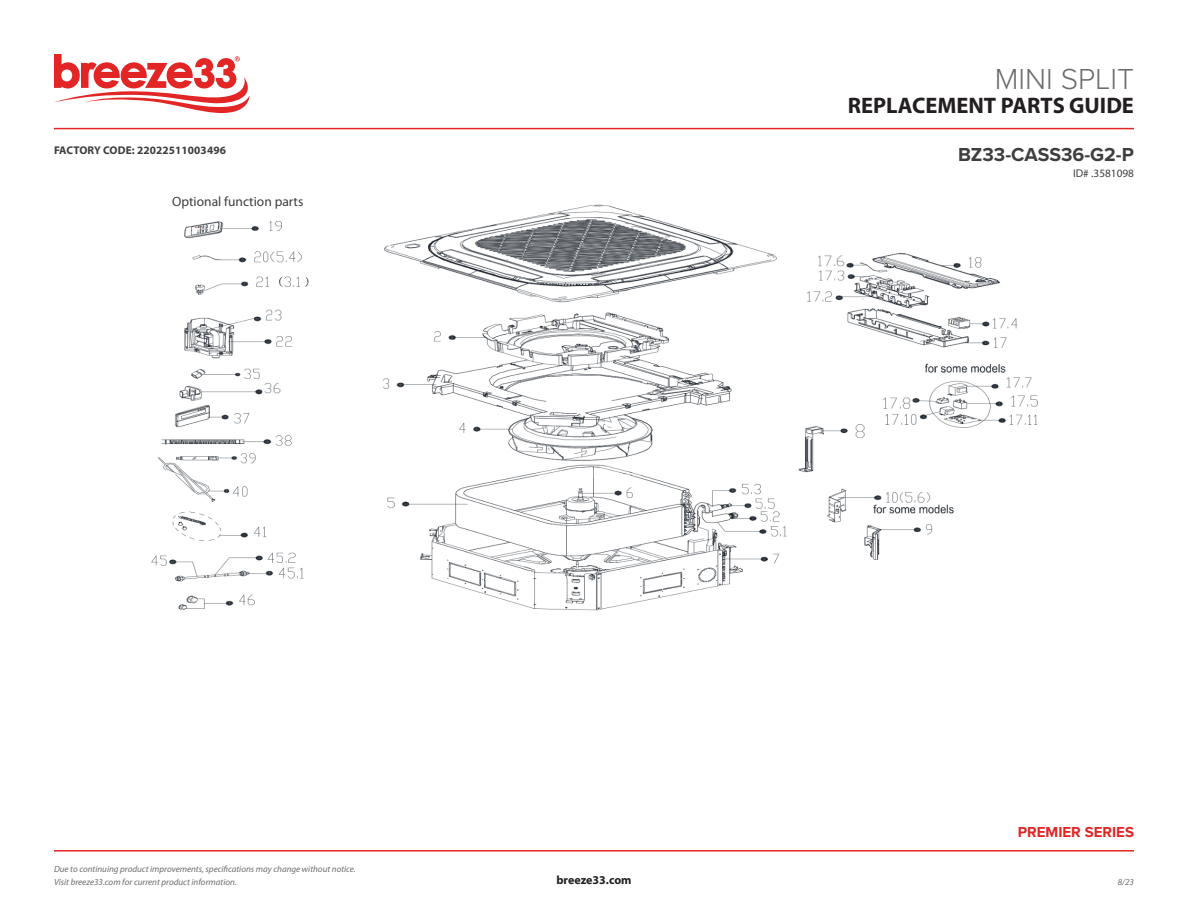
<style>
.page{position:relative;width:1188px;height:918px;background:#fff}
.page>*{position:absolute;margin:0;border:0;box-sizing:border-box;transform-origin:0 0}
.t1{font:300 30px "Proxima Nova";color:#6c6d70}
.t2{font:700 22.5px "Myriad Pro";color:#231f20}
.t3{font:700 19.5px "Proxima Nova";color:#3e3e3f}
.t4{font:700 15px "Proxima Nova";color:#e22525}
.t5{font:13.5px "Myriad Pro";color:#3e3e3f}
.t6{font:700 12px "Myriad Pro";color:#231f20}
.t7{font:700 11.25px "Myriad Pro";letter-spacing:.01em;color:#3e3e3f}
.t8{font:11.25px "Myriad Pro";color:#3e3e3f}
.t9{font:italic 9px/12.8px "Myriad Pro";color:#6c6d70}
</style>
<div class="page">
<svg style="left:54px;top:54px;width:196px;height:59px"></svg>
<hr style="left:54px;top:128px;width:1080px;height:1px;background:#e22525">
<hr style="left:54px;top:850px;width:1080px;height:2px;background:#e22525">
<img style="left:151px;top:204px;width:887px;height:407px">
<div style="left:172px;top:189px;width:177px;height:23px;background:#fff"></div>
<p class="t7" style="left:54px;top:142px;width:173px">FACTORY CODE: 22022511003496</p>
<p class="t5" style="left:172px;top:193px;width:133px">Optional function parts</p>
<h1 class="t1" style="left:995px;top:57px;width:141px">MINI SPLIT</h1>
<h2 class="t2" style="left:848px;top:91px;width:288px">REPLACEMENT PARTS GUIDE</h2>
<p class="t3" style="left:958px;top:139px;width:177px">BZ33-CASS36-G2-P</p>
<p class="t8" style="left:1073px;top:166px;width:62px">ID# .3581098</p>
<p class="t9" style="left:54px;top:862px;width:303px">Due to continuing product improvements, specifications may change without notice.<br>Visit breeze33.com for current product information.</p>
<h3 class="t6" style="left:556px;top:872px;width:77px">breeze33.com</h3>
<p class="t4" style="left:1018px;top:821px;width:118px">PREMIER SERIES</p>
<p class="t9" style="left:1118px;top:875px;width:18px">8/23</p>
</div>
